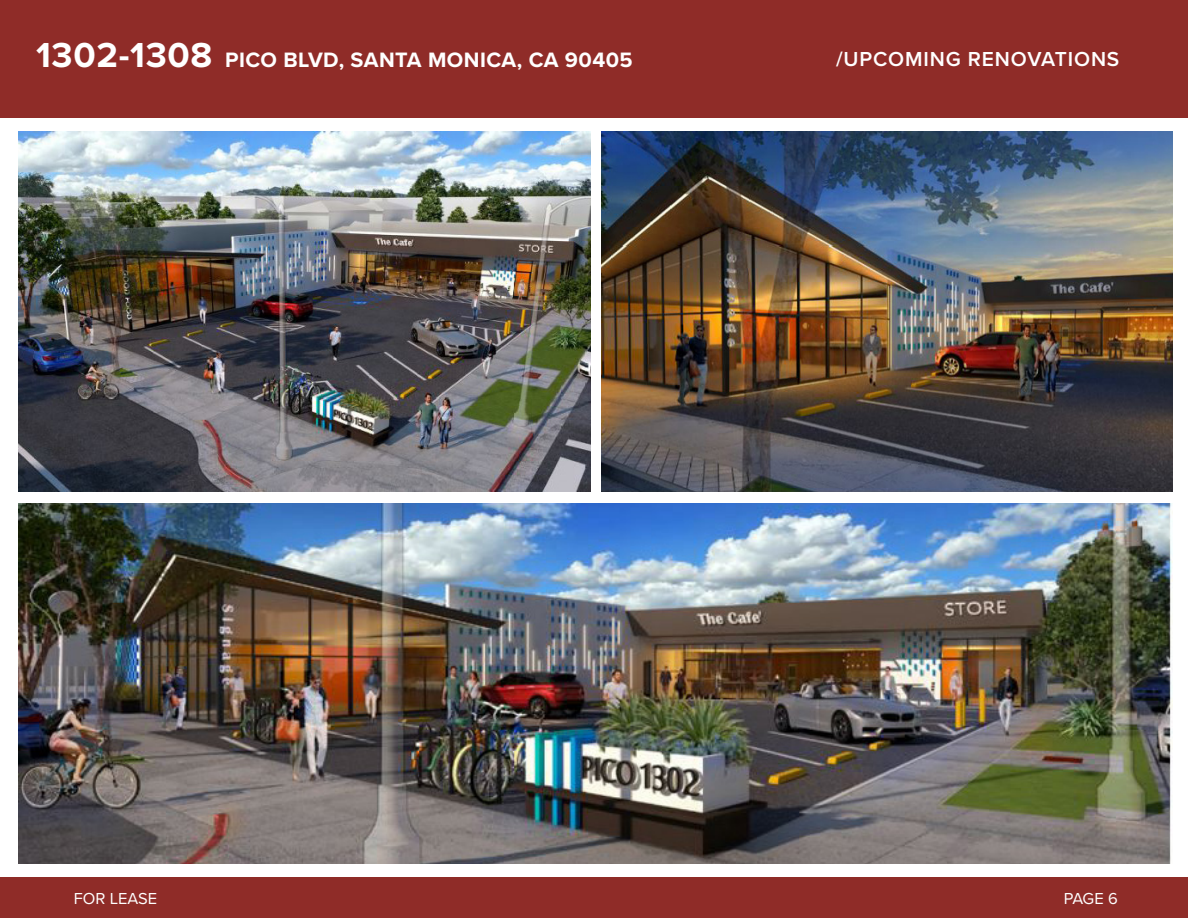
<style>
.page{position:relative;width:1188px;height:918px;background:#fff}
.page>*{position:absolute;margin:0;border:0;box-sizing:border-box;transform-origin:0 0}
.t1{font:700 21.6px "Proxima Nova";letter-spacing:.02em;color:#fff}
.t2{font:600 21px "Proxima Nova";letter-spacing:.04em;color:#fff}
.t3{font:16.5px "Proxima Nova";color:#fff}
.s1{font-size:36px}
</style>
<div class="page">
<div style="left:0;top:878px;width:1188px;height:40px;background:#8f2c28"></div>
<div style="left:0;top:0;width:1188px;height:117px;background:#8f2c28"></div>
<img style="left:19px;top:131px;width:571px;height:360px">
<img style="left:19px;top:504px;width:1154px;height:360px">
<img style="left:602px;top:131px;width:571px;height:360px">
<p class="t1" style="left:36px;top:44px;width:598px"><span class="s1">1302-1308</span> PICO BLVD, SANTA MONICA, CA 90405</p>
<p class="t2" style="left:836px;top:43px;width:285px">/UPCOMING RENOVATIONS</p>
<p class="t3" style="left:74px;top:887px;width:85px">FOR LEASE</p>
<p class="t3" style="left:1064px;top:887px;width:55px">PAGE 6</p>
</div>
